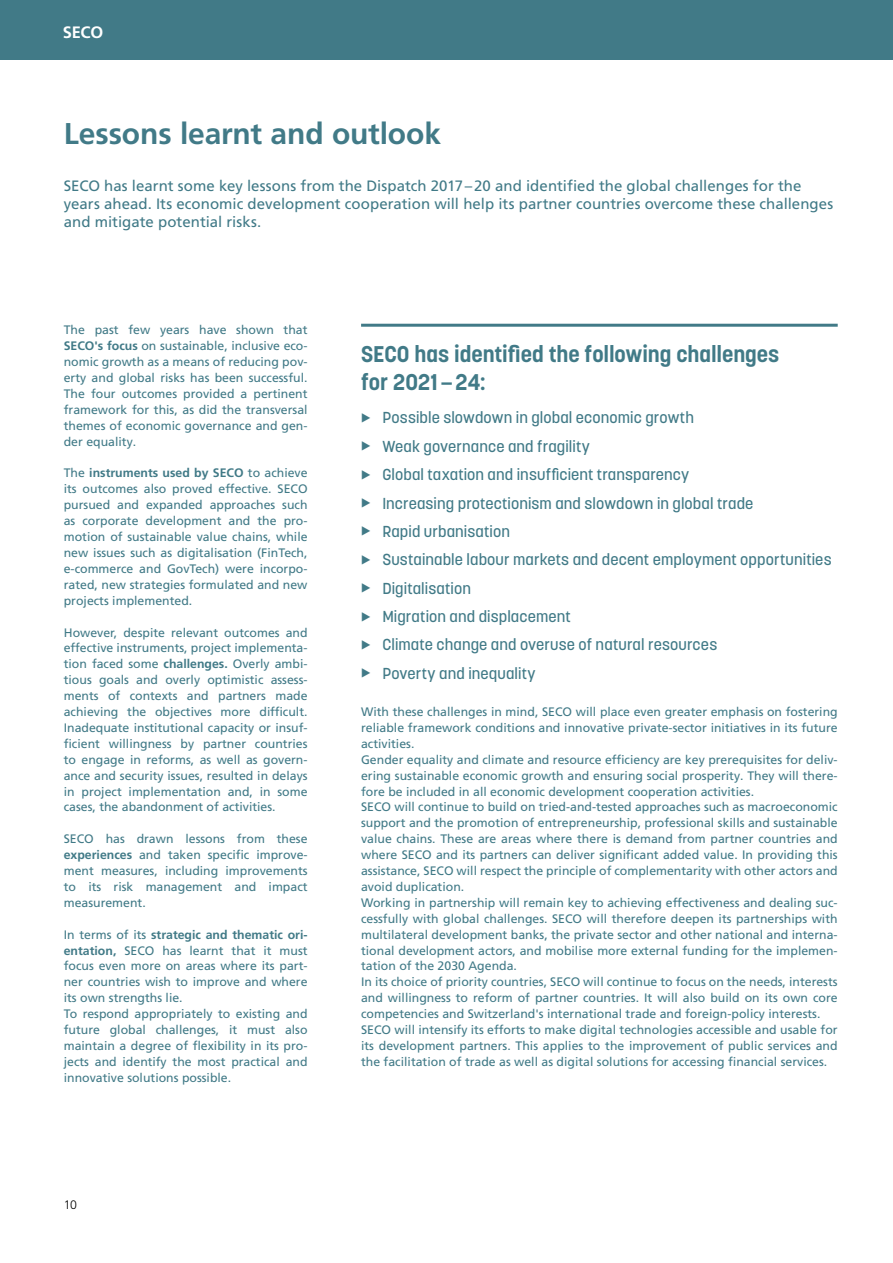
<style>
.page{position:relative;width:893px;height:1263px;background:#fff}
.page>*{position:absolute;margin:0;border:0;box-sizing:border-box;transform-origin:0 0}
.t1{font:700 30px "Frutiger LT Pro";letter-spacing:-.005em;color:#417a87}
.t2{font:700 22.5px/27.9px "Korolev";letter-spacing:-.005em;color:#417a87}
.t3{font:700 16.5px "Frutiger LT Pro";color:#fff}
.t4{font:500 15.75px/28.3px "Korolev";letter-spacing:.005em;color:#417a87}
.t5{font:15px/18px "Frutiger LT Pro";letter-spacing:.005em;color:#417a87}
.t6{font:12.3px/15.9px "Frutiger LT Pro";color:#417a87;text-align:justify}
.t7{font:300 12.3px "Frutiger LT Pro";color:#000}
.s1{font-weight:700}
</style>
<div class="page">
<div style="left:0;top:0;width:893px;height:60px;background:#417a87"></div>
<hr style="left:892px;top:0;width:1px;height:1263px;background:#417a87">
<hr style="left:361px;top:324px;width:477px;height:3px;background:#417a87">
<h3 class="t3" style="left:63px;top:22px;width:42px">SECO</h3>
<h1 class="t1" style="left:64px;top:115px;width:379px">Lessons learnt and outlook</h1>
<p class="t5" style="left:64px;top:177px;width:771px">SECO has learnt some key lessons from the Dispatch 2017–20 and identified the global challenges for the years ahead. Its economic development cooperation will help its partner countries overcome these challenges and mitigate potential risks.</p>
<p class="t6" style="left:64px;top:322px;width:245px">The past few years have shown that <span class="s1">SECO's focus</span> on sustainable, inclusive eco&shy;nomic growth as a means of reducing pov&shy;erty and global risks has been successful.<br>The four outcomes provided a pertinent framework for this, as did the transversal themes of economic governance and gen&shy;der equality.</p>
<p class="t6" style="left:64px;top:465px;width:245px">The <span class="s1">instruments used by SECO</span> to achieve its outcomes also proved effective. SECO pursued and expanded approaches such as corporate development and the pro&shy;motion of sustainable value chains, while new issues such as digitalisation (FinTech, e-commerce and GovTech) were incorpo&shy;rated, new strategies formulated and new projects implemented.</p>
<p class="t6" style="left:64px;top:624px;width:245px">However, despite relevant outcomes and effective instruments, project implementa&shy;tion faced some <span class="s1">challenges.</span> Overly ambi&shy;tious goals and overly optimistic assess&shy;ments of contexts and partners made achieving the objectives more difficult.<br>Inadequate institutional capacity or insuf&shy;ficient willingness by partner countries to engage in reforms, as well as govern&shy;ance and security issues, resulted in delays in project implementation and, in some cases, the abandonment of activities.</p>
<p class="t6" style="left:64px;top:831px;width:245px">SECO has drawn lessons from these <span class="s1">experiences</span> and taken specific improve&shy;ment measures, including improvements to its risk management and impact measurement.</p>
<p class="t6" style="left:64px;top:926px;width:245px;text-align:left">In terms of its <span class="s1">strategic and thematic ori&shy;entation,</span> SECO has learnt that it must focus even more on areas where its part&shy;ner countries wish to improve and where its own strengths lie.<br>To respond appropriately to existing and future global challenges, it must also maintain a degree of flexibility in its pro&shy;jects and identify the most practical and innovative solutions possible.</p>
<p class="t7" style="left:64px;top:1197px;width:15px">10</p>
<h2 class="t2" style="left:361px;top:340px;width:420px">SECO has identified the following challenges for 2021—24:</h2>
<p class="t4" style="left:382px;top:404px;width:451px">Possible slowdown in global economic growth<br>Weak governance and fragility<br>Global taxation and insufficient transparency<br>Increasing protectionism and slowdown in global trade<br>Rapid urbanisation<br>Sustainable labour markets and decent employment opportunities Digitalisation<br>Migration and displacement<br>Climate change and overuse of natural resources<br>Poverty and inequality</p>
<p class="t6" style="left:361px;top:704px;width:478px;text-align:left">With these challenges in mind, SECO will place even greater emphasis on fostering reliable framework conditions and innovative private-sector initiatives in its future activities.<br>Gender equality and climate and resource efficiency are key prerequisites for deliv&shy;ering sustainable economic growth and ensuring social prosperity. They will there&shy;fore be included in all economic development cooperation activities.<br>SECO will continue to build on tried-and-tested approaches such as macroeconomic support and the promotion of entrepreneurship, professional skills and sustainable value chains. These are areas where there is demand from partner countries and where SECO and its partners can deliver significant added value. In providing this assistance, SECO will respect the principle of complementarity with other actors and avoid duplication.<br>Working in partnership will remain key to achieving effectiveness and dealing suc&shy;cessfully with global challenges. SECO will therefore deepen its partnerships with multilateral development banks, the private sector and other national and interna&shy;tional development actors, and mobilise more external funding for the implemen&shy;tation of the 2030 Agenda.<br>In its choice of priority countries, SECO will continue to focus on the needs, interests and willingness to reform of partner countries. It will also build on its own core competencies and Switzerland's international trade and foreign-policy interests.<br>SECO will intensify its efforts to make digital technologies accessible and usable for its development partners. This applies to the improvement of public services and the facilitation of trade as well as digital solutions for accessing financial services.</p>
</div>
